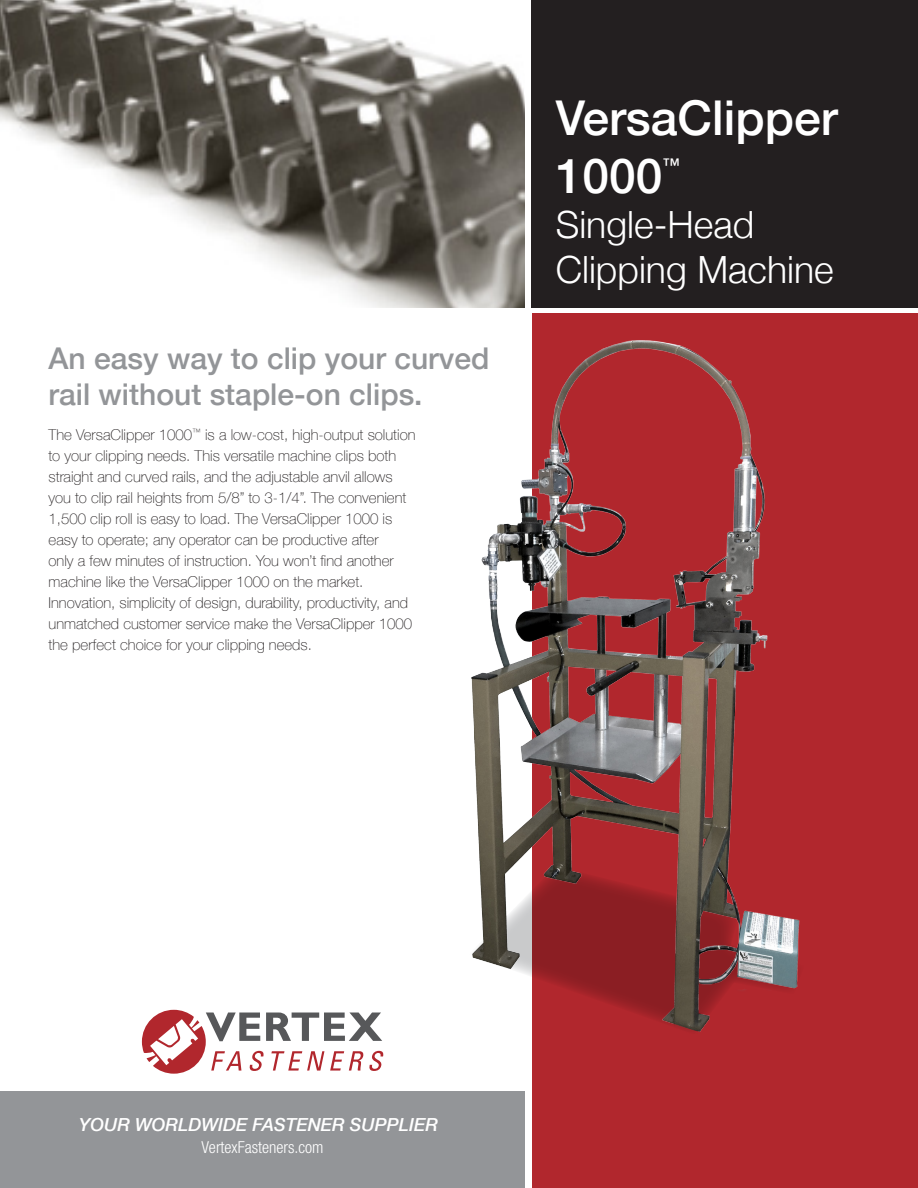
<style>
.page{position:relative;width:918px;height:1188px;background:#fff}
.page>*{position:absolute;margin:0;border:0;box-sizing:border-box;transform-origin:0 0}
.t1{font:500 48px/57.6px "Helvetica Neue";color:#fff}
.t2{font:300 37.5px "Helvetica Neue";color:#fff}
.t3{font:500 30px/36px "Helvetica Neue";color:#939598}
.t4{font:italic 500 18px "Helvetica Neue";color:#fff}
.t5{font:500 17.55px "Helvetica Neue";color:#fff}
.t6{font:300 condensed 16.5px "Helvetica Neue";color:#fff}
.t7{font:100 15px/21px "Helvetica Neue";color:#231f20}
</style>
<div class="page">
<div style="left:0;top:1092px;width:524px;height:96px;background:#939598"></div>
<div style="left:531px;top:0;width:387px;height:307px;background:#231f20"></div>
<div style="left:532px;top:313px;width:386px;height:875px;background:#b1272d"></div>
<img style="left:0;top:0;width:524px;height:307px">
<svg style="left:142px;top:1010px;width:241px;height:64px"></svg>
<img style="left:471px;top:340px;width:329px;height:692px">
<p class="t3" style="left:49px;top:338px;width:442px">An easy way to clip your curved rail without staple-on clips.</p>
<p class="t7" style="left:49px;top:424px;width:368px">The VersaClipper 1000<sup>™</sup> is a low-cost, high-output solution to your clipping needs. This versatile machine clips both straight and curved rails, and the adjustable anvil allows you to clip rail heights from 5/8” to 3-1/4”. The convenient 1,500 clip roll is easy to load. The VersaClipper 1000 is easy to operate; any operator can be productive after<br>only a few minutes of instruction. You won’t find another machine like the VersaClipper 1000 on the market.<br>Innovation, simplicity of design, durability, productivity, and unmatched customer service make the VersaClipper 1000 the perfect choice for your clipping needs.</p>
<p class="t1" style="left:556px;top:86px;width:283px">VersaClipper<br>1000</p>
<p class="t5" style="left:662px;top:151px;width:19px">™</p>
<p class="t2" style="left:556px;top:194px;width:200px">Single-Head</p>
<p class="t2" style="left:556px;top:239px;width:280px">Clipping Machine</p>
<p class="t4" style="left:79px;top:1109px;width:361px">YOUR WORLDWIDE FASTENER SUPPLIER</p>
<p class="t6" style="left:202px;top:1138px;width:123px">VertexFasteners.com</p>
</div>
